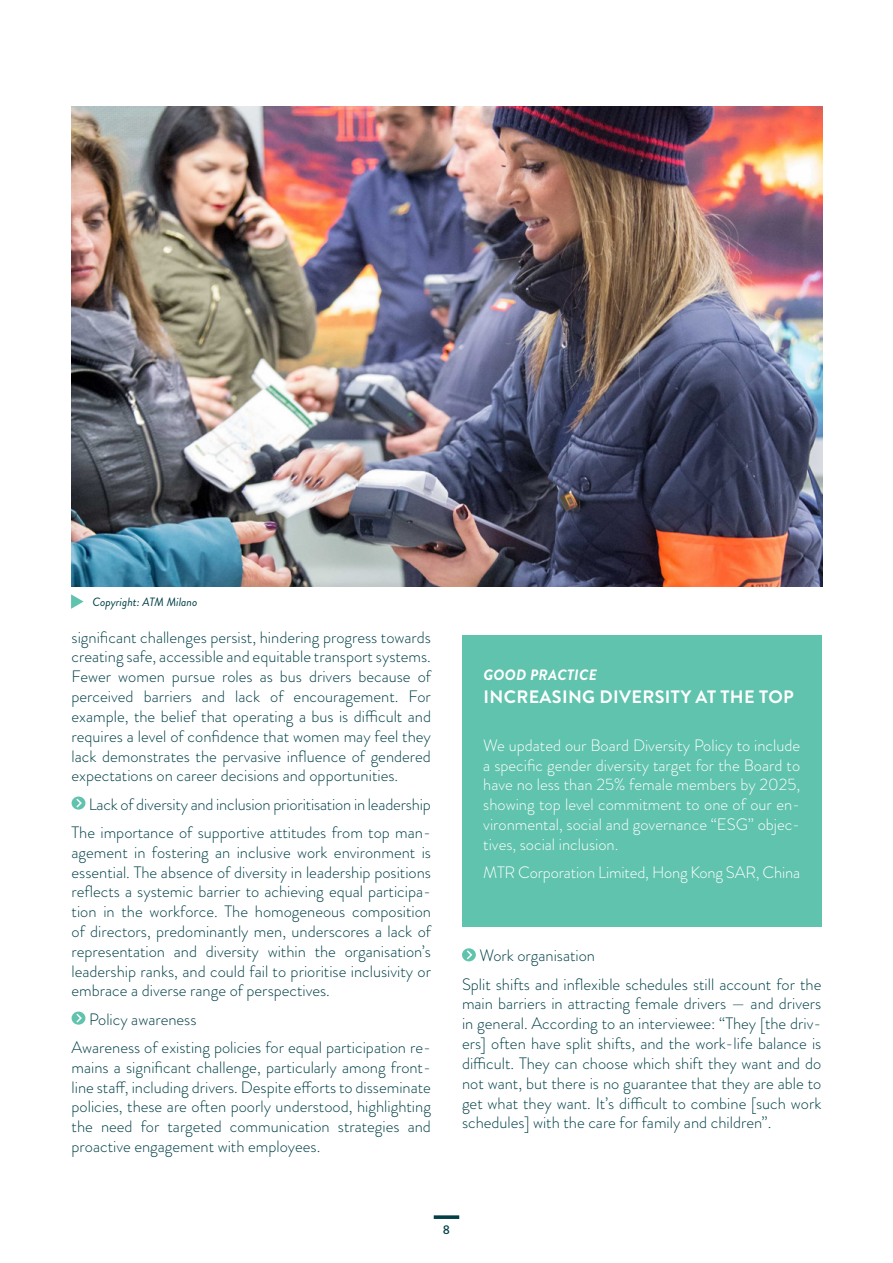
<style>
.page{position:relative;width:893px;height:1263px;background:#fff}
.page>*{position:absolute;margin:0;border:0;box-sizing:border-box;transform-origin:0 0}
.t1{font:700 18px "Brandon Grotesque";letter-spacing:.02em;color:#fff}
.t2{font:300 16.5px/19.8px "Brandon Grotesque";color:#004047;text-align:justify}
.t3{font:300 16.5px/19.8px "Brandon Grotesque";color:#fff;text-align:justify}
.t4{font:italic 700 15px "Brandon Grotesque";letter-spacing:.02em;color:#fff}
.t5{font:500 12.6px "Brandon Grotesque";color:#004047}
.t6{font:italic 12px "Brandon Grotesque";color:#004047}
</style>
<div class="page">
<svg style="left:434px;top:1215px;width:25px;height:4px"></svg>
<div style="left:72px;top:796px;width:13px;height:14px;background:#60c3ad;border-radius:50%"></div>
<svg style="left:75px;top:797px;width:8px;height:12px"></svg>
<div style="left:72px;top:1011px;width:13px;height:14px;background:#60c3ad;border-radius:50%"></div>
<svg style="left:75px;top:1012px;width:8px;height:12px"></svg>
<svg style="left:462px;top:948px;width:14px;height:13px"></svg>
<svg style="left:465px;top:949px;width:8px;height:12px"></svg>
<div style="left:462px;top:636px;width:359px;height:291px;background:#60c3ad"></div>
<svg style="left:71px;top:594px;width:13px;height:15px"></svg>
<img style="left:72px;top:107px;width:750px;height:479px">
<p class="t6" style="left:92px;top:594px;width:107px">Copyright: ATM Milano</p>
<p class="t2" style="left:72px;top:627px;width:361px">significant challenges persist, hindering progress towards creating safe, accessible and equitable transport systems.<br>Fewer women pursue roles as bus drivers because of perceived barriers and lack of encouragement. For example, the belief that operating a bus is difficult and requires a level of confidence that women may feel they lack demonstrates the pervasive influence of gendered expectations on career decisions and opportunities.</p>
<p class="t2" style="left:72px;top:790px;width:361px;line-height:28.3px;text-align:right">Lack of diversity and inclusion prioritisation in leadership<br>The importance of supportive attitudes from top man-</p>
<p class="t2" style="left:72px;top:842px;width:361px">agement in fostering an inclusive work environment is essential. The absence of diversity in leadership positions reflects a systemic barrier to achieving equal participa&shy;tion in the workforce. The homogeneous composition of directors, predominantly men, underscores a lack of representation and diversity within the organisation’s leadership ranks, and could fail to prioritise inclusivity or embrace a diverse range of perspectives.</p>
<p class="t2" style="left:72px;top:1005px;width:361px;line-height:28.3px;text-indent:17px">Policy awareness<br>Awareness of existing policies for equal participation re-</p>
<p class="t2" style="left:72px;top:1057px;width:361px">mains a significant challenge, particularly among front&shy;line staff, including drivers. Despite efforts to disseminate policies, these are often poorly understood, highlighting the need for targeted communication strategies and proactive engagement with employees.</p>
<p class="t4" style="left:483px;top:664px;width:115px">GOOD PRACTICE</p>
<p class="t1" style="left:483px;top:684px;width:312px">INCREASING DIVERSITY AT THE TOP</p>
<p class="t3" style="left:483px;top:735px;width:318px">We updated our Board Diversity Policy to include a specific gender diversity target for the Board to have no less than 25% female members by 2025, showing top level commitment to one of our en&shy;vironmental, social and governance “ESG” objec&shy;tives, social inclusion.</p>
<p class="t3" style="left:483px;top:863px;width:318px">MTR Corporation Limited, Hong Kong SAR, China</p>
<p class="t2" style="left:462px;top:941px;width:361px;line-height:28.3px;text-indent:17px">Work organisation<br>Split shifts and inflexible schedules still account for the</p>
<p class="t2" style="left:462px;top:994px;width:361px">main barriers in attracting female drivers — and drivers in general. According to an interviewee: “They [the driv&shy;ers] often have split shifts, and the work-life balance is difficult. They can choose which shift they want and do not want, but there is no guarantee that they are able to get what they want. It’s difficult to combine [such work schedules] with the care for family and children”.</p>
<p class="t5" style="left:443px;top:1221px;width:9px">8</p>
</div>
